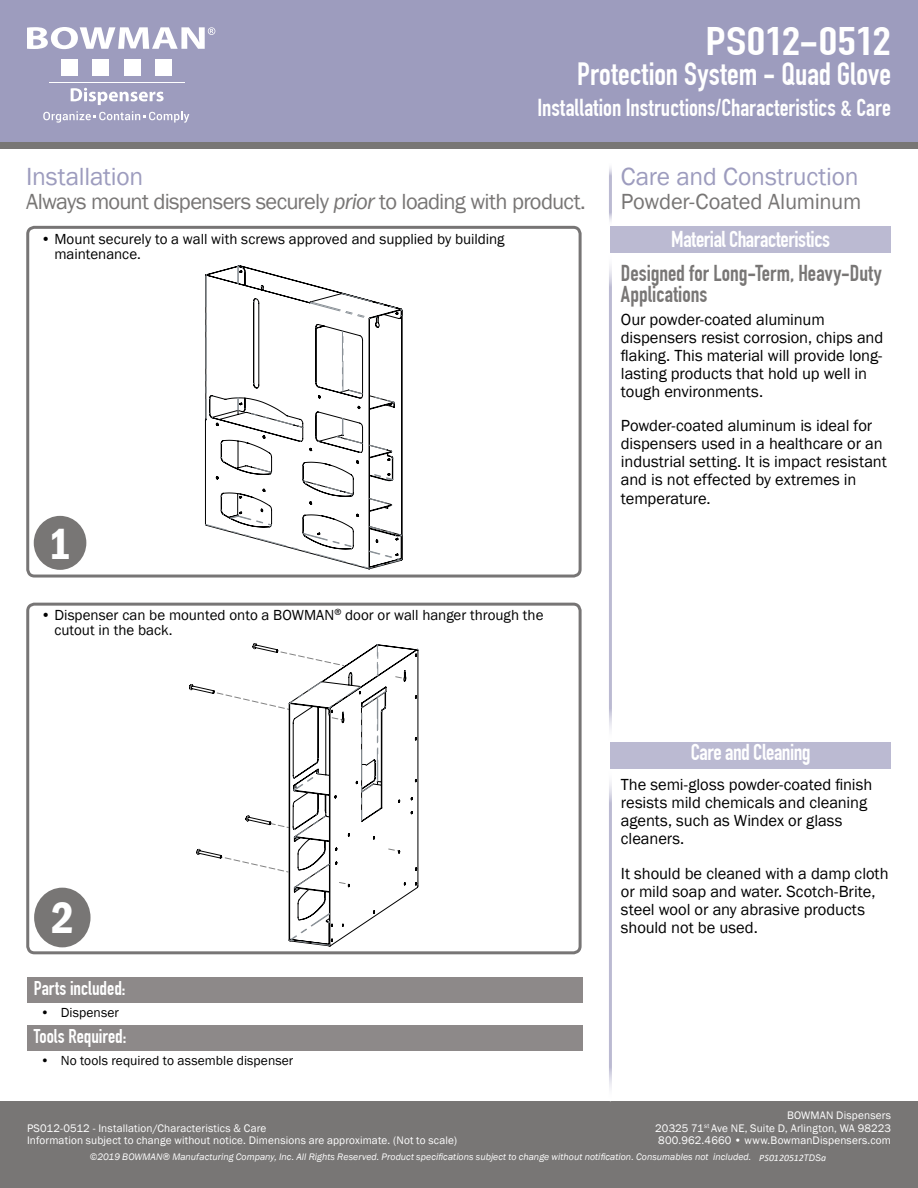
<style>
.page{position:relative;width:918px;height:1188px;background:#fff}
.page>*{position:absolute;margin:0;border:0;box-sizing:border-box;transform-origin:0 0}
.t1{font:600 condensed 45px "Franklin Gothic";color:#fff}
.t2{font:700 39px "DIN Condensed";letter-spacing:-.005em;color:#fff;scale:1.28 1}
.t3{font:700 31.5px "DIN Condensed";letter-spacing:.005em;color:#fff}
.t4{font:25.5px "Franklin Gothic";letter-spacing:-.01em;color:#9d9cbe}
.t5{font:700 24px "DIN Condensed";letter-spacing:.005em;color:#fff}
.t6{font:22.5px "Franklin Gothic";letter-spacing:-.03em;color:#787675}
.t7{font:700 22.5px/21px "DIN Condensed";color:#787675}
.t8{font:700 22.5px "DIN Condensed";letter-spacing:-.02em;color:#fff}
.t9{font:22.5px "Franklin Gothic";letter-spacing:-.01em;color:#787675}
.t10{font:700 19.5px "DIN Condensed";color:#fff}
.t11{font:16.5px/18px "Franklin Gothic";letter-spacing:-.005em;color:#000}
.t12{font:15px/15px "Franklin Gothic";color:#000}
.t13{font:13.5px "Franklin Gothic";letter-spacing:.005em;color:#000}
.t14{font:11.25px/12.8px "Franklin Gothic";letter-spacing:.01em;color:#fff;text-align:justify}
.t15{font:italic 9.75px "Franklin Gothic";letter-spacing:.005em;color:#fff}
.t16{font:italic 9.75px "Calibri";letter-spacing:.01em;color:#fff}
.s1{font-style:italic}
.s2{font-family:"Franklin Gothic"}
</style>
<div class="page">
<div style="left:0;top:0;width:918px;height:148px;background:#787675"></div>
<div style="left:0;top:1101px;width:918px;height:87px;background:#787675"></div>
<div style="left:0;top:0;width:918px;height:142px;background:#9d9cbe"></div>
<div style="left:610px;top:226px;width:281px;height:27px;background:#bbbad2"></div>
<div style="left:610px;top:742px;width:281px;height:28px;background:#bbbad2"></div>
<div style="left:34px;top:888px;width:57px;height:59px;background:#787675;border-radius:50%"></div>
<div style="left:34px;top:516px;width:52px;height:54px;background:#787675;border-radius:50%"></div>
<div style="left:26px;top:226px;width:556px;height:352px;border:3px solid #777575;border-radius:7px"></div>
<div style="left:26px;top:603px;width:556px;height:351px;border:3px solid #777575;border-radius:7px"></div>
<svg style="left:27px;top:27px;width:188px;height:22px"></svg>
<div style="left:61px;top:60px;width:17px;height:16px;background:#fff"></div>
<div style="left:92px;top:60px;width:17px;height:16px;background:#fff"></div>
<div style="left:124px;top:60px;width:17px;height:16px;background:#fff"></div>
<div style="left:155px;top:60px;width:17px;height:16px;background:#fff"></div>
<hr style="left:49px;top:82px;width:135px;height:1px;background:#fff">
<svg style="left:71px;top:88px;width:93px;height:17px"></svg>
<svg style="left:43px;top:111px;width:146px;height:12px"></svg>
<svg style="left:189px;top:643px;width:229px;height:303px"></svg>
<svg style="left:205px;top:265px;width:198px;height:304px"></svg>
<div style="left:27px;top:977px;width:555px;height:26px;background:#8d8989"></div>
<div style="left:27px;top:1025px;width:555px;height:26px;background:#8d8989"></div>
<h2 class="t2" style="left:706px;top:18px;width:146px">PS012-0512</h2>
<h3 class="t3" style="left:577px;top:56px;width:315px">Protection System - Quad Glove</h3>
<h3 class="t5" style="left:537px;top:94px;width:355px">Installation Instructions/Characteristics &amp; Care</h3>
<h3 class="t4" style="left:26px;top:161px;width:119px">Installation</h3>
<h3 class="t6" style="left:26px;top:188px;width:561px">Always mount dispensers securely <span class="s1">prior</span> to loading with product.</h3>
<p class="t12" style="left:54px;top:232px;width:452px;text-indent:-14px">• Mount securely to a wall with screws approved and supplied by building maintenance.</p>
<h1 class="t1" style="left:48px;top:514px;width:24px">1</h1>
<p class="t12" style="left:54px;top:608px;width:491px;text-indent:-13px">• Dispenser can be mounted onto a BOWMAN<sup>®</sup> door or wall hanger through the cutout in the back.</p>
<h3 class="t4" style="left:621px;top:161px;width:239px">Care and Construction</h3>
<h3 class="t9" style="left:621px;top:188px;width:242px">Powder-Coated Aluminum</h3>
<h3 class="t8" style="left:671px;top:226px;width:160px">Material Characteristics</h3>
<h3 class="t7" style="left:621px;top:263px;width:262px">Designed for Long-Term, Heavy-Duty<br>Applications</h3>
<p class="t11" style="left:621px;top:311px;width:264px">Our powder-coated aluminum dispensers resist corrosion, chips and flaking. This material will provide long&shy;lasting products that hold up well in tough environments.</p>
<p class="t11" style="left:621px;top:417px;width:267px">Powder-coated aluminum is ideal for dispensers used in a healthcare or an industrial setting. It is impact resistant and is not effected by extremes in temperature.</p>
<h1 class="t1" style="left:51px;top:888px;width:24px">2</h1>
<p class="t10" style="left:34px;top:977px;width:93px">Parts included:</p>
<p class="t13" style="left:40px;top:1004px;width:80px">• Dispenser</p>
<p class="t10" style="left:34px;top:1025px;width:94px">Tools Required:</p>
<p class="t13" style="left:40px;top:1052px;width:254px">• No tools required to assemble dispenser</p>
<h3 class="t8" style="left:691px;top:739px;width:121px">Care and Cleaning</h3>
<p class="t11" style="left:621px;top:776px;width:253px">The semi-gloss powder-coated finish resists mild chemicals and cleaning agents, such as Windex or glass cleaners.</p>
<p class="t11" style="left:621px;top:865px;width:269px">It should be cleaned with a damp cloth or mild soap and water. Scotch-Brite, steel wool or any abrasive products should not be used.</p>
<p class="t14" style="left:655px;top:1109px;width:237px;text-indent:132px">BOWMAN Dispensers 20325 71<sup>st</sup> Ave NE, Suite D, Arlington, WA 98223<br>800.962.4660 • www.BowmanDispensers.com</p>
<p class="t15" style="left:90px;top:1151px;width:663px">©2019 BOWMAN® Manufacturing Company, Inc. All Rights Reserved. Product specifications subject to change without notification. Consumables not included.</p>
<p class="t14" style="left:27px;top:1122px;width:241px">PS012-0512 - Installation/Characteristics &amp; Care</p>
<p class="t14" style="left:27px;top:1134px;width:432px">Information subject to change without notice. Dimensions are approximate. (Not to scale)</p>
<p class="t16" style="left:759px;top:1151px;width:69px">PS0120512<span class="s2">TDS</span>a</p>
</div>
